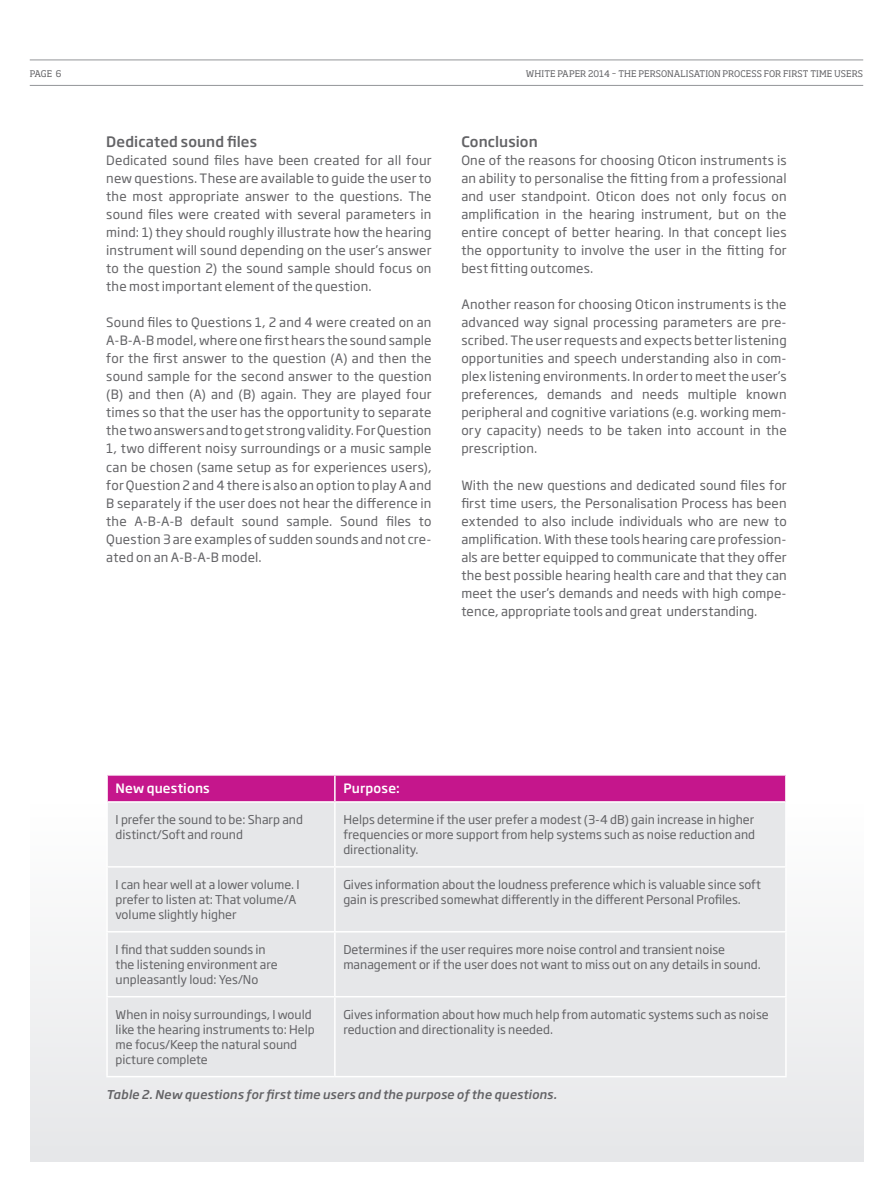
<style>
.page{position:relative;width:893px;height:1191px;background:#fff}
.page>*{position:absolute;margin:0;border:0;box-sizing:border-box;transform-origin:0 0}
.t1{font:500 14.25px "Soho Gothic Pro";letter-spacing:.01em;color:#636366}
.t2{font:12.75px/18px "Soho Gothic Pro";letter-spacing:.015em;color:#636366;text-align:justify}
.t3{font:500 12.75px "Soho Gothic Pro";letter-spacing:.015em;color:#fff}
.t4{font:12px/15px "Soho Gothic Pro";color:#636366}
.t5{font:italic 500 12px "Soho Gothic Pro";letter-spacing:.015em;color:#636366}
.t6{font:9px "Soho Pro";letter-spacing:.005em;color:#636366}
</style>
<div class="page">
<hr style="left:30px;top:85px;width:833px;height:1px;background:#939598">
<hr style="left:30px;top:60px;width:833px;height:1px;background:#939598">
<div style="left:30px;top:804px;width:833px;height:357px;background:linear-gradient(to bottom,#fefefe,#e6e7e9)"></div>
<div style="left:108px;top:775px;width:677px;height:26px;background:#c5168c"></div>
<div style="left:108px;top:803px;width:677px;height:272px;background:#e6e7e9"></div>
<hr style="left:334px;top:775px;width:2px;height:26px;background:#fff">
<hr style="left:334px;top:802px;width:2px;height:64px;background:#fff">
<hr style="left:106px;top:866px;width:229px;height:1px;background:#fff">
<hr style="left:335px;top:866px;width:452px;height:1px;background:#fff">
<hr style="left:334px;top:867px;width:2px;height:64px;background:#fff">
<hr style="left:106px;top:931px;width:229px;height:1px;background:#fff">
<hr style="left:335px;top:931px;width:452px;height:1px;background:#fff">
<hr style="left:334px;top:932px;width:2px;height:64px;background:#fff">
<hr style="left:106px;top:996px;width:229px;height:1px;background:#fff">
<hr style="left:335px;top:996px;width:452px;height:1px;background:#fff">
<hr style="left:334px;top:997px;width:2px;height:78px;background:#fff">
<hr style="left:106px;top:1075px;width:229px;height:2px;background:#fff">
<hr style="left:335px;top:1075px;width:452px;height:2px;background:#fff">
<hr style="left:106px;top:802px;width:2px;height:64px;background:#fff">
<hr style="left:785px;top:802px;width:2px;height:64px;background:#fff">
<hr style="left:106px;top:867px;width:2px;height:64px;background:#fff">
<hr style="left:785px;top:867px;width:2px;height:64px;background:#fff">
<hr style="left:106px;top:932px;width:2px;height:64px;background:#fff">
<hr style="left:785px;top:932px;width:2px;height:64px;background:#fff">
<hr style="left:106px;top:997px;width:2px;height:78px;background:#fff">
<hr style="left:785px;top:997px;width:2px;height:78px;background:#fff">
<p class="t6" style="left:30px;top:67px;width:33px">PAGE 6</p>
<p class="t6" style="left:526px;top:67px;width:339px">WHITE PAPER 2014 – THE PERSONALISATION PROCESS FOR FIRST TIME USERS</p>
<p class="t1" style="left:106px;top:131px;width:152px">Dedicated sound files</p>
<p class="t2" style="left:106px;top:151px;width:327px">Dedicated sound files have been created for all four new questions. These are available to guide the user to the most appropriate answer to the questions. The sound files were created with several parameters in mind: 1) they should roughly illustrate how the hearing instrument will sound depending on the user’s answer to the question 2) the sound sample should focus on the most important element of the question.</p>
<p class="t2" style="left:106px;top:313px;width:327px">Sound files to Questions 1, 2 and 4 were created on an A-B-A-B model, where one first hears the sound sample for the first answer to the question (A) and then the sound sample for the second answer to the question (B) and then (A) and (B) again. They are played four times so that the user has the opportunity to separate the two answers and to get strong validity. For Question 1, two different noisy surroundings or a music sample can be chosen (same setup as for experiences users), for Question 2 and 4 there is also an option to play A and B separately if the user does not hear the difference in the A-B-A-B default sound sample. Sound files to Question 3 are examples of sudden sounds and not cre&shy;ated on an A-B-A-B model.</p>
<p class="t1" style="left:461px;top:131px;width:78px">Conclusion</p>
<p class="t2" style="left:461px;top:151px;width:327px">One of the reasons for choosing Oticon instruments is an ability to personalise the fitting from a professional and user standpoint. Oticon does not only focus on amplification in the hearing instrument, but on the entire concept of better hearing. In that concept lies the opportunity to involve the user in the fitting for best fitting outcomes.</p>
<p class="t2" style="left:461px;top:295px;width:327px">Another reason for choosing Oticon instruments is the advanced way signal processing parameters are pre&shy;scribed. The user requests and expects better listening opportunities and speech understanding also in com&shy;plex listening environments. In order to meet the user’s preferences, demands and needs multiple known peripheral and cognitive variations (e.g. working mem&shy;ory capacity) needs to be taken into account in the prescription.</p>
<p class="t2" style="left:461px;top:475px;width:327px">With the new questions and dedicated sound files for first time users, the Personalisation Process has been extended to also include individuals who are new to amplification. With these tools hearing care profession&shy;als are better equipped to communicate that they offer the best possible hearing health care and that they can meet the user’s demands and needs with high compe&shy;tence, appropriate tools and great understanding.</p>
<p class="t3" style="left:116px;top:778px;width:96px">New questions</p>
<p class="t3" style="left:343px;top:778px;width:58px">Purpose:</p>
<p class="t4" style="left:116px;top:811px;width:189px">I prefer the sound to be: Sharp and distinct/Soft and round</p>
<p class="t4" style="left:343px;top:811px;width:413px;text-align:justify">Helps determine if the user prefer a modest (3-4 dB) gain increase in higher frequencies or more support from help systems such as noise reduction and directionality.</p>
<p class="t4" style="left:116px;top:876px;width:186px">I can hear well at a lower volume. I prefer to listen at: That volume/A volume slightly higher</p>
<p class="t4" style="left:343px;top:876px;width:419px">Gives information about the loudness preference which is valuable since soft gain is prescribed somewhat differently in the different Personal Profiles.</p>
<p class="t4" style="left:116px;top:941px;width:164px">I find that sudden sounds in the listening environment are unpleasantly loud: Yes/No</p>
<p class="t4" style="left:343px;top:941px;width:419px">Determines if the user requires more noise control and transient noise management or if the user does not want to miss out on any details in sound.</p>
<p class="t4" style="left:116px;top:1006px;width:201px">When in noisy surroundings, I would like the hearing instruments to: Help me focus/Keep the natural sound picture complete</p>
<p class="t4" style="left:343px;top:1006px;width:427px">Gives information about how much help from automatic systems such as noise reduction and directionality is needed.</p>
<p class="t5" style="left:106px;top:1085px;width:452px">Table 2. New questions for first time users and the purpose of the questions.</p>
</div>
